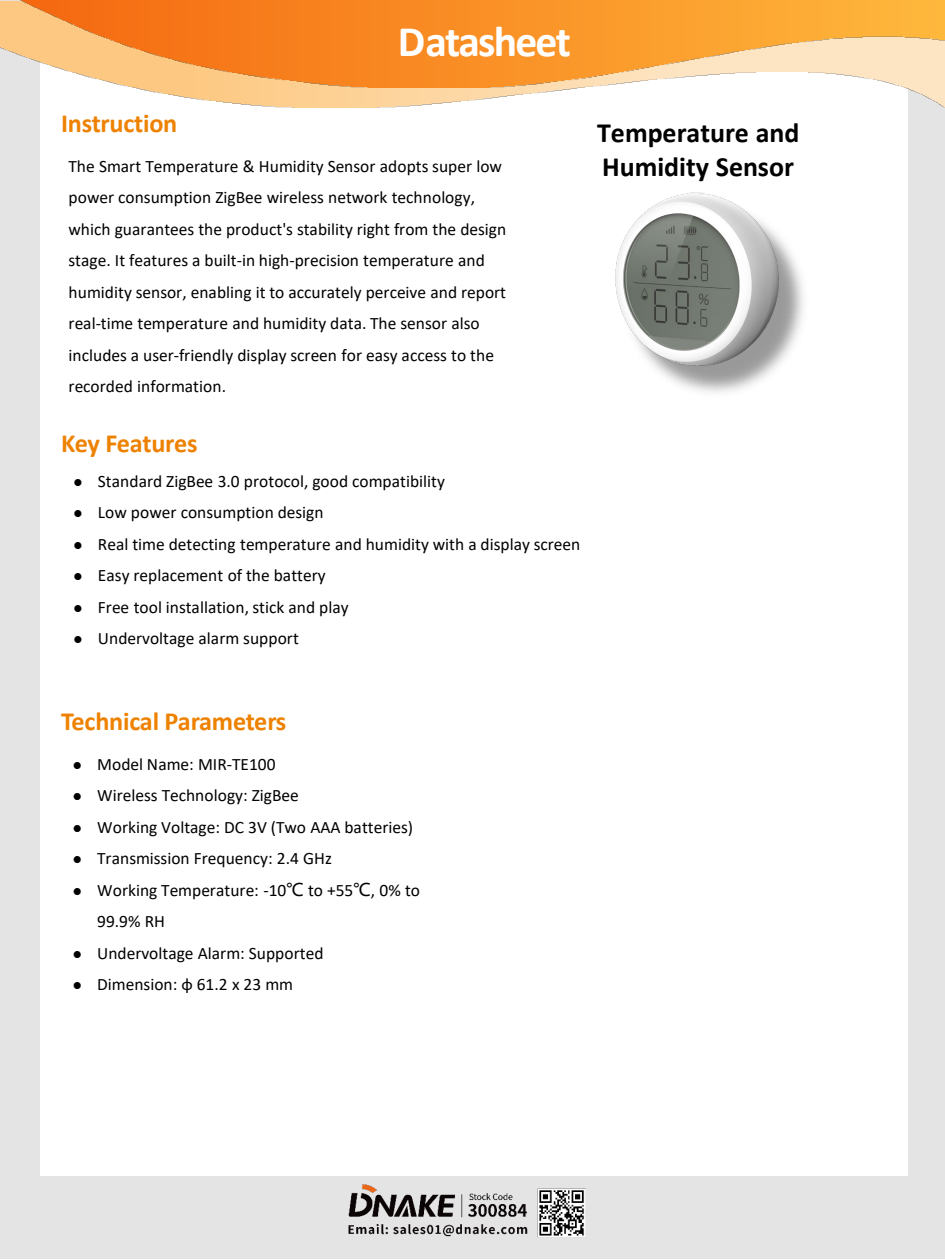
<style>
.page{position:relative;width:945px;height:1260px;background:#fff}
.page>*{position:absolute;margin:0;border:0;box-sizing:border-box;transform-origin:0 0}
.t1{font:700 43.75px "Calibri";letter-spacing:-.04em;color:#fff}
.t2{font:700 28px "Calibri";color:#000}
.t3{font:700 26.25px "Calibri";letter-spacing:-.01em;color:#ee8200}
.t4{font:17.5px/31.5px "Calibri";color:#000}
.s1{font-family:"Microsoft Ya Hei"}
</style>
<div class="page">
<div style="left:0;top:1px;width:945px;height:1258px;background:#e4e4e4"></div>
<div style="left:41px;top:61px;width:867px;height:1115px;background:#fff"></div>
<img style="left:0;top:0;width:945px;height:108px">
<img style="left:17px;top:0;width:928px;height:88px">
<img style="left:348px;top:1184px;width:238px;height:54px">
<img style="left:615px;top:192px;width:170px;height:177px">
<h3 class="t3" style="left:61px;top:105px;width:118px">Instruction</h3>
<h1 class="t1" style="left:398px;top:11px;width:175px">Datasheet</h1>
<p class="t2" style="left:597px;top:113px;width:204px">Temperature and</p>
<p class="t4" style="left:69px;top:150px;width:435px">The Smart Temperature &amp; Humidity Sensor adopts super low</p>
<p class="t2" style="left:602px;top:147px;width:194px">Humidity Sensor</p>
<p class="t4" style="left:69px;top:181px;width:439px">power consumption ZigBee wireless network technology, which guarantees the product's stability right from the design stage. It features a built-in high-precision temperature and humidity sensor, enabling it to accurately perceive and report real-time temperature and humidity data. The sensor also includes a user-friendly display screen for easy access to the recorded information.</p>
<h3 class="t3" style="left:61px;top:425px;width:138px">Key Features</h3>
<p class="t4" style="left:74px;top:465px;width:373px">● Standard ZigBee 3.0 protocol, good compatibility</p>
<p class="t4" style="left:74px;top:496px;width:252px">● Low power consumption design</p>
<p class="t4" style="left:74px;top:528px;width:508px">● Real time detecting temperature and humidity with a display screen</p>
<p class="t4" style="left:74px;top:559px;width:254px">● Easy replacement of the battery</p>
<p class="t4" style="left:74px;top:591px;width:277px">● Free tool installation, stick and play</p>
<p class="t4" style="left:74px;top:622px;width:227px">● Undervoltage alarm support</p>
<h3 class="t3" style="left:61px;top:703px;width:227px">Technical Parameters</h3>
<p class="t4" style="left:73px;top:748px;width:204px">● Model Name: MIR-TE100</p>
<p class="t4" style="left:73px;top:779px;width:228px">● Wireless Technology: ZigBee</p>
<p class="t4" style="left:73px;top:811px;width:342px">● Working Voltage: DC 3V (Two AAA batteries)</p>
<p class="t4" style="left:73px;top:842px;width:261px">● Transmission Frequency: 2.4 GHz</p>
<p class="t4" style="left:97px;top:874px;width:324px;text-indent:-24px">● Working Temperature: -10<span class="s1">℃</span> to +55<span class="s1">℃</span>, 0% to<br>99.9% RH</p>
<p class="t4" style="left:73px;top:937px;width:252px">● Undervoltage Alarm: Supported</p>
<p class="t4" style="left:73px;top:968px;width:222px">● Dimension: φ 61.2 x 23 mm</p>
</div>
